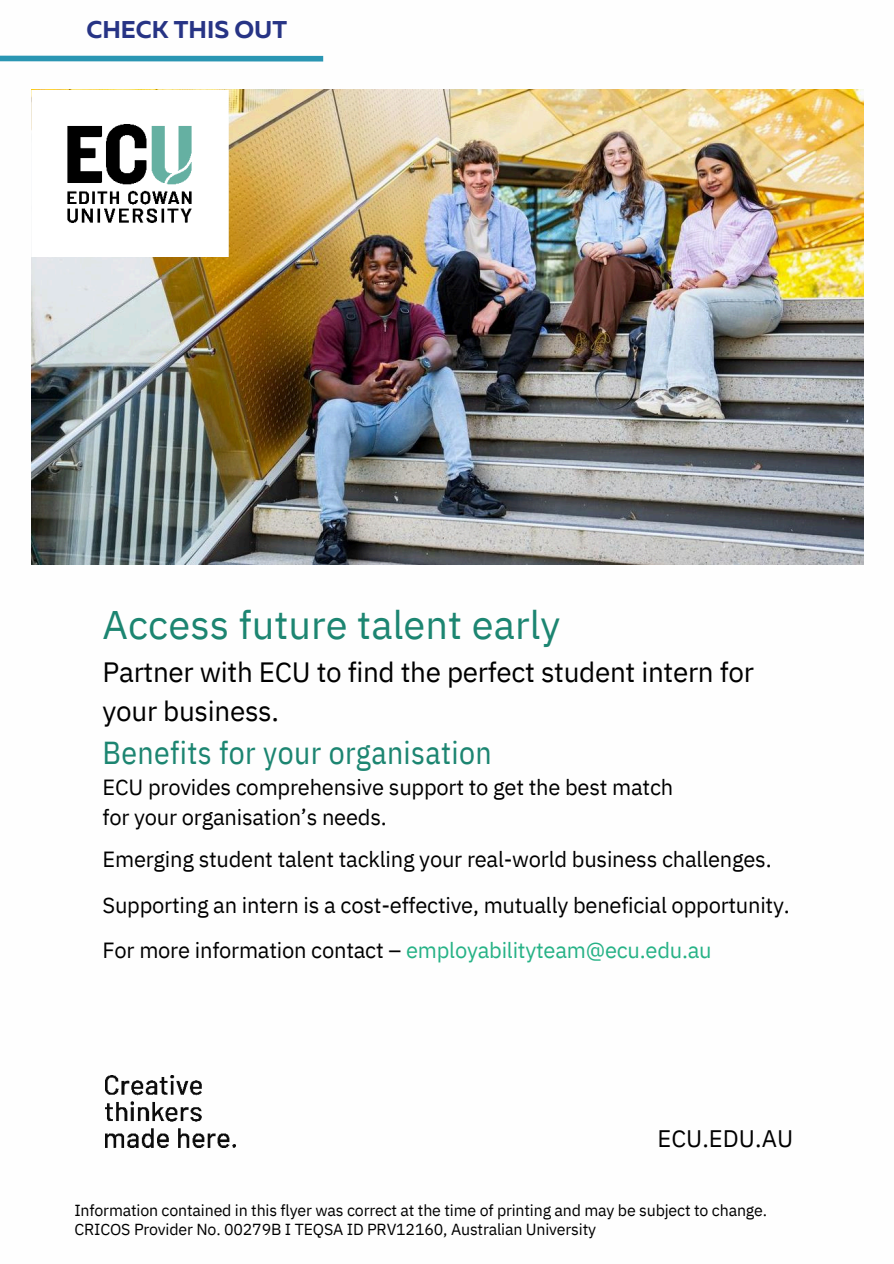
<style>
.page{position:relative;width:894px;height:1264px;background:#fff}
.page>*{position:absolute;margin:0;border:0;box-sizing:border-box;transform-origin:0 0}
.t1{font:39.75px "IBM Plex Sans";color:#1c8571}
.t2{font:31.65px "IBM Plex Sans Cond";letter-spacing:.01em;color:#1c8571}
.t3{font:27.9px/38.7px "IBM Plex Sans";letter-spacing:-.01em;color:#000}
.t4{font:700 24.3px "Muller";color:#273485}
.t5{font:23.85px "IBM Plex Sans";color:#000}
.t6{font:21.9px/45.5px "IBM Plex Sans";letter-spacing:-.01em;color:#000}
.t7{font:15.9px/19.4px "IBM Plex Sans";letter-spacing:-.01em;color:#000}
.s1{color:#26b286}
</style>
<div class="page">
<div style="left:0;top:55px;width:323px;height:7px;background:#2a96b3"></div>
<img style="left:31px;top:89px;width:831px;height:475px">
<img style="left:31px;top:91px;width:197px;height:165px">
<img style="left:38px;top:103px;width:183px;height:140px">
<img style="left:105px;top:1075px;width:130px;height:72px">
<h1 class="t4" style="left:86px;top:20px;width:202px">CHECK THIS OUT</h1>
<p class="t1" style="left:102px;top:598px;width:459px">Access future talent early</p>
<p class="t3" style="left:102px;top:652px;width:652px">Partner with ECU to find the perfect student intern for your business.</p>
<p class="t2" style="left:102px;top:731px;width:390px">Benefits for your organisation</p>
<p class="t6" style="left:102px;top:772px;width:572px;line-height:29.8px">ECU provides comprehensive support to get the best match for your organisation’s needs.</p>
<p class="t6" style="left:102px;top:836px;width:688px">Emerging student talent tackling your real-world business challenges.<br>Supporting an intern is a cost-effective, mutually beneficial opportunity.<br>For more information contact – <span class="s1">employabilityteam@ecu.edu.au</span></p>
<p class="t5" style="left:657px;top:1122px;width:137px">ECU.EDU.AU</p>
<p class="t7" style="left:74px;top:1200px;width:694px">Information contained in this flyer was correct at the time of printing and may be subject to change.<br>CRICOS Provider No. 00279B I TEQSA ID PRV12160, Australian University</p>
</div>
